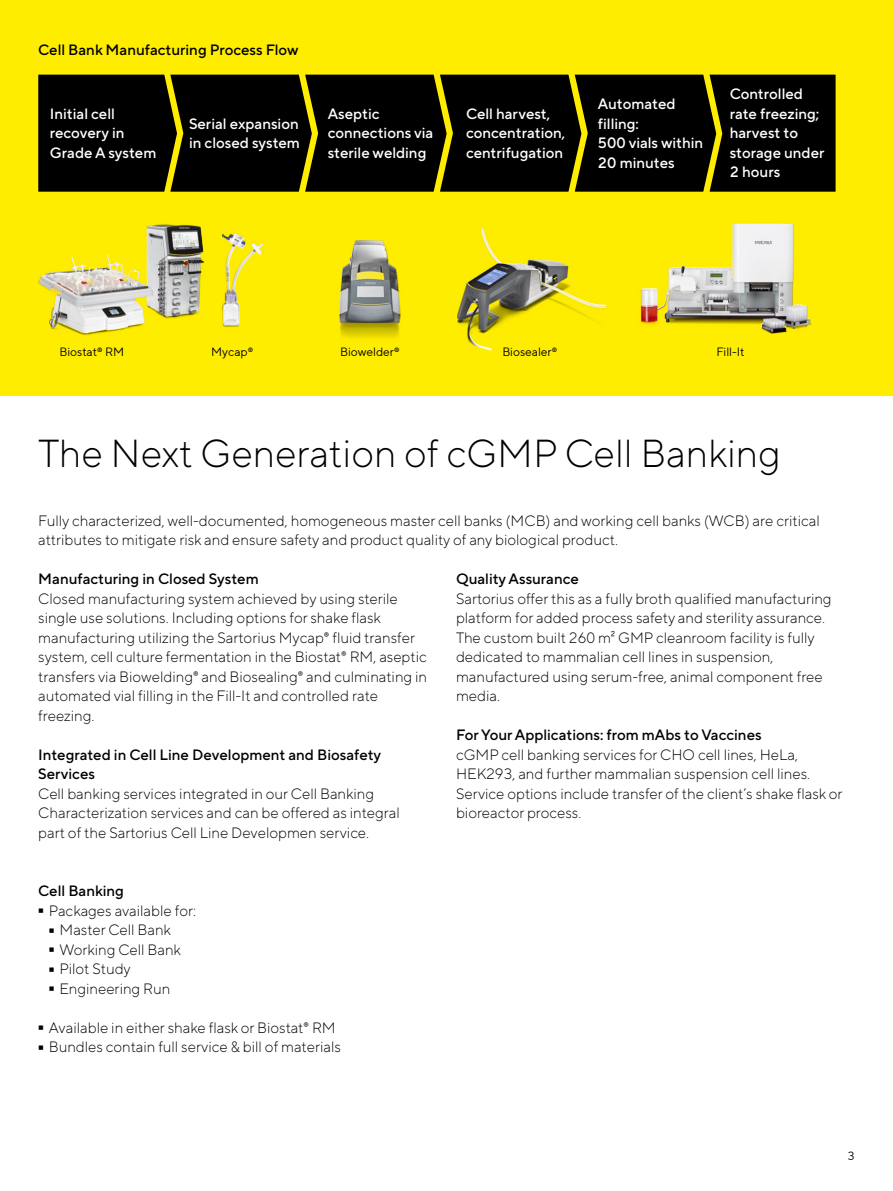
<style>
.page{position:relative;width:893px;height:1191px;background:#fff}
.page>*{position:absolute;margin:0;border:0;box-sizing:border-box;transform-origin:0 0}
.t1{font:300 95.25px "TT Norms Pro";color:#000;scale:.16 1}
.t2{font:300 39px "TT Norms Pro";color:#000}
.t3{font:300 15px/19.5px "TT Norms Pro";color:#000}
.t4{font:500 15px/19.5px "TT Norms Pro";color:#fff}
.t5{font:500 15px/19.5px "TT Norms Pro";color:#000}
.t6{font:12px "TT Norms Pro";color:#000}
</style>
<div class="page">
<div style="left:0;top:0;width:893px;height:395px;background:#ffed00"></div>
<div style="left:38px;top:75px;width:798px;height:117px;background:#000"></div>
<img style="left:640px;top:223px;width:172px;height:110px">
<img style="left:641px;top:224px;width:169px;height:108px">
<img style="left:457px;top:228px;width:149px;height:123px">
<img style="left:340px;top:306px;width:61px;height:32px">
<img style="left:339px;top:240px;width:61px;height:83px">
<img style="left:38px;top:224px;width:166px;height:111px">
<img style="left:116px;top:227px;width:31px;height:58px">
<img style="left:223px;top:325px;width:16px;height:2px">
<img style="left:222px;top:233px;width:41px;height:92px">
<p class="t5" style="left:38px;top:39px;width:262px">Cell Bank Manufacturing Process Flow</p>
<p class="t4" style="left:50px;top:103px;width:108px">Initial cell recovery in<br>Grade A system</p>
<p class="t4" style="left:189px;top:113px;width:112px">Serial expansion in closed system</p>
<p class="t4" style="left:328px;top:103px;width:107px">Aseptic connections via sterile welding</p>
<p class="t4" style="left:466px;top:103px;width:101px">Cell harvest, concentration, centrifugation</p>
<p class="t4" style="left:598px;top:93px;width:107px">Automated filling:<br>500 vials within<br>20 minutes</p>
<p class="t4" style="left:730px;top:83px;width:96px">Controlled rate freezing; harvest to storage under<br>2 hours</p>
<p class="t6" style="left:60px;top:343px;width:66px">Biostat® RM</p>
<p class="t6" style="left:211px;top:343px;width:43px">Mycap®</p>
<p class="t6" style="left:340px;top:343px;width:61px">Biowelder®</p>
<p class="t6" style="left:502px;top:343px;width:56px">Biosealer®</p>
<p class="t6" style="left:716px;top:343px;width:30px">Fill-It</p>
<h2 class="t2" style="left:38px;top:425px;width:744px">The Next Generation of cGMP Cell Banking</h2>
<p class="t3" style="left:38px;top:510px;width:783px">Fully characterized, well-documented, homogeneous master cell banks (MCB) and working cell banks (WCB) are critical attributes to mitigate risk and ensure safety and product quality of any biological product.</p>
<p class="t5" style="left:38px;top:568px;width:222px">Manufacturing in Closed System</p>
<p class="t3" style="left:38px;top:588px;width:390px">Closed manufacturing system achieved by using sterile single use solutions. Including options for shake flask manufacturing utilizing the Sartorius Mycap® fluid transfer system, cell culture fermentation in the Biostat® RM, aseptic transfers via Biowelding® and Biosealing® and culminating in automated vial filling in the Fill-It and controlled rate freezing.</p>
<p class="t5" style="left:38px;top:743px;width:344px">Integrated in Cell Line Development and Biosafety<br>Services</p>
<p class="t3" style="left:38px;top:783px;width:363px">Cell banking services integrated in our Cell Banking<br>Characterization services and can be offered as integral part of the Sartorius Cell Line Developmen service.</p>
<p class="t5" style="left:38px;top:880px;width:87px">Cell Banking</p>
<h1 class="t1" style="left:38px;top:837px;width:38px">-</h1>
<p class="t3" style="left:49px;top:900px;width:149px">Packages available for:</p>
<h1 class="t1" style="left:49px;top:856px;width:38px">-</h1>
<p class="t3" style="left:60px;top:919px;width:113px">Master Cell Bank</p>
<h1 class="t1" style="left:49px;top:876px;width:38px">-</h1>
<p class="t3" style="left:60px;top:939px;width:123px">Working Cell Bank</p>
<h1 class="t1" style="left:49px;top:895px;width:38px">-</h1>
<p class="t3" style="left:60px;top:958px;width:73px">Pilot Study</p>
<h1 class="t1" style="left:49px;top:915px;width:38px">-</h1>
<p class="t3" style="left:60px;top:978px;width:112px">Engineering Run</p>
<h1 class="t1" style="left:38px;top:954px;width:38px">-</h1>
<p class="t3" style="left:49px;top:1017px;width:288px">Available in either shake flask or Biostat® RM</p>
<h1 class="t1" style="left:38px;top:973px;width:38px">-</h1>
<p class="t3" style="left:49px;top:1036px;width:293px">Bundles contain full service &amp; bill of materials</p>
<p class="t5" style="left:456px;top:568px;width:124px">Quality Assurance</p>
<p class="t3" style="left:456px;top:588px;width:377px">Sartorius offer this as a fully broth qualified manufacturing platform for added process safety and sterility assurance.<br>The custom built 260 m² GMP cleanroom facility is fully dedicated to mammalian cell lines in suspension, manufactured using serum-free, animal component free media.</p>
<p class="t5" style="left:456px;top:724px;width:307px">For Your Applications: from mAbs to Vaccines</p>
<p class="t3" style="left:456px;top:744px;width:388px">cGMP cell banking services for CHO cell lines, HeLa, HEK293, and further mammalian suspension cell lines.<br>Service options include transfer of the client’s shake flask or bioreactor process.</p>
<p class="t6" style="left:847px;top:1147px;width:9px">3</p>
</div>
